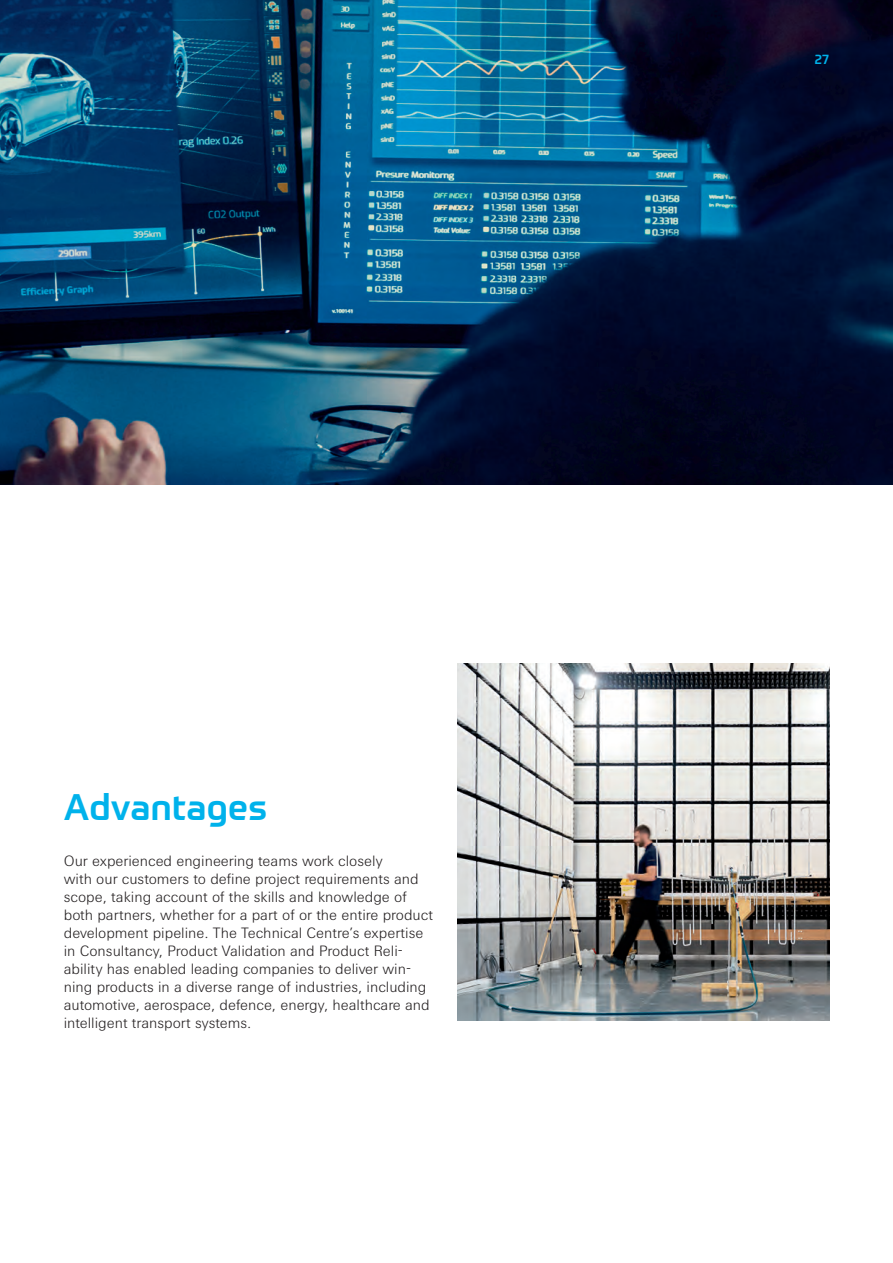
<style>
.page{position:relative;width:893px;height:1263px;background:#fff}
.page>*{position:absolute;margin:0;border:0;box-sizing:border-box;transform-origin:0 0}
.t1{font:500 36px "ZF Prometo";letter-spacing:.01em;color:#00b2eb}
.t2{font:300 15px/18px "ZF Sans";color:#231f20}
.t3{font:500 13.5px "ZF Prometo";color:#00b2eb}
</style>
<div class="page">
<img style="left:0;top:0;width:893px;height:485px">
<img style="left:457px;top:663px;width:372px;height:357px">
<h1 class="t1" style="left:64px;top:785px;width:205px">Advantages</h1>
<p class="t2" style="left:64px;top:852px;width:371px">Our experienced engineering teams work closely<br>with our customers to define project requirements and scope, taking account of the skills and knowledge of both partners, whether for a part of or the entire product development pipeline. The Technical Centre’s expertise in Consultancy, Product Validation and Product Reli&shy;ability has enabled leading companies to deliver win&shy;ning products in a diverse range of industries, including automotive, aerospace, defence, energy, healthcare and intelligent transport systems.</p>
<p class="t3" style="left:815px;top:50px;width:16px">27</p>
</div>
